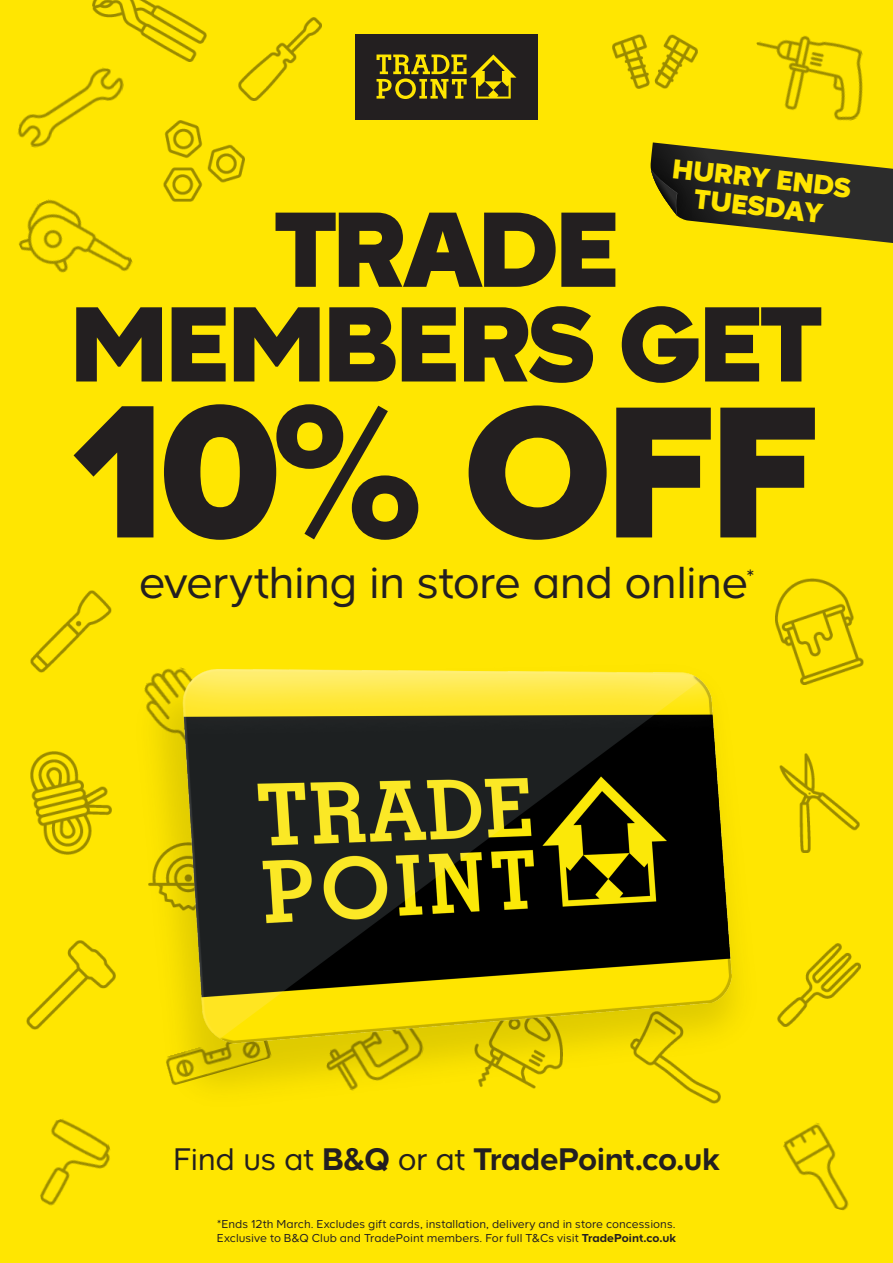
<style>
.page{position:relative;width:893px;height:1263px;background:#ffe601}
.page>*{position:absolute;margin:0;border:0;box-sizing:border-box;transform-origin:0 0}
.t1{font:900 194.85px "Kingfisher";color:#231f20}
.t2{font:900 111.45px/94.7px "Kingfisher";letter-spacing:-.025em;color:#231f20;text-align:center}
.t3{font:46.8px "Kingfisher";letter-spacing:-.02em;color:#231f20}
.t4{font:700 32.55px "Kingfisher";letter-spacing:-.015em;color:#231f20}
.t5{font:900 28.5px/28.2px "Kingfisher";color:#ffe500;text-align:center}
.t6{font:12px/13.5px "Kingfisher";letter-spacing:.005em;color:#231f20}
.s1{font-weight:400}
.s2{font-weight:700}
</style>
<div class="page">
<svg style="left:651px;top:142px;width:242px;height:101px"></svg>
<img style="left:19px;top:199px;width:114px;height:74px">
<img style="left:92px;top:0;width:114px;height:61px">
<img style="left:163px;top:120px;width:81px;height:82px">
<img style="left:238px;top:17px;width:83px;height:83px">
<img style="left:17px;top:53px;width:109px;height:95px">
<img style="left:30px;top:591px;width:82px;height:81px">
<img style="left:30px;top:751px;width:81px;height:103px">
<img style="left:783px;top:1123px;width:66px;height:88px">
<img style="left:775px;top:579px;width:88px;height:105px">
<img style="left:40px;top:1119px;width:70px;height:87px">
<img style="left:612px;top:34px;width:86px;height:54px">
<img style="left:756px;top:36px;width:107px;height:85px">
<img style="left:779px;top:753px;width:80px;height:99px">
<img style="left:778px;top:943px;width:82px;height:83px">
<img style="left:27px;top:940px;width:88px;height:89px">
<img style="left:144px;top:667px;width:593px;height:437px">
<div style="left:356px;top:34px;width:181px;height:85px;background:#231f20"></div>
<svg style="left:377px;top:54px;width:139px;height:45px"></svg>
<p class="t5" style="left:674px;top:153px;width:181px;rotate:6deg">HURRY ENDS<br>TUESDAY</p>
<p class="t2" style="left:70px;top:198px;width:754px">TRADE<br>MEMBERS GET</p>
<p class="t1" style="left:72px;top:351px;width:750px">10% OFF</p>
<p class="t3" style="left:139px;top:554px;width:617px">everything in store and online<sup>*</sup></p>
<p class="t4" style="left:173px;top:1139px;width:548px"><span class="s1">Find us at</span> B&amp;Q <span class="s1">or at</span> TradePoint.co.uk</p>
<p class="t6" style="left:217px;top:1217px;width:461px">*Ends 12th March. Excludes gift cards, installation, delivery and in store concessions.<br>Exclusive to B&amp;Q Club and TradePoint members. For full T&amp;Cs visit <span class="s2">TradePoint.co.uk</span></p>
</div>
